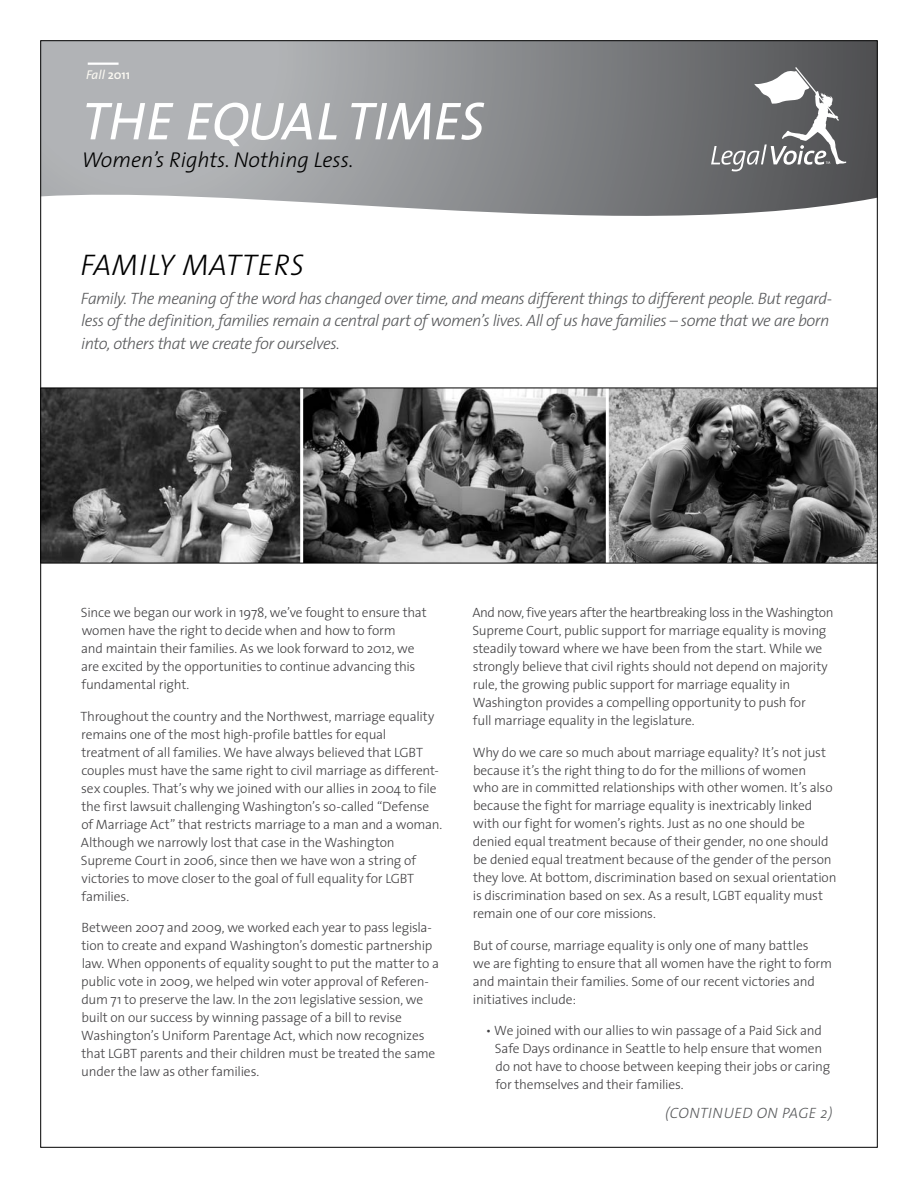
<style>
.page{position:relative;width:918px;height:1188px;background:#fff}
.page>*{position:absolute;margin:0;border:0;box-sizing:border-box;transform-origin:0 0}
.t1{font:italic 53.85px "The Sans Caps";color:#fff}
.t2{font:italic 300 30px "The Sans";letter-spacing:.02em;color:#000}
.t3{font:italic 300 21.45px "The Sans";color:#000}
.t4{font:italic 300 16.5px/22.5px "The Sans";letter-spacing:-.03em;color:#58595b}
.t5{font:italic 300 15px "The Sans";letter-spacing:.045em;color:#58595b}
.t6{font:300 13.5px/18px "The Sans";letter-spacing:-.015em;color:#414042}
.t7{font:italic 12.75px "The Sans";color:#fcfaf3}
.s1{font-weight:600;font-style:normal}
</style>
<div class="page">
<svg style="left:42px;top:42px;width:834px;height:174px;background:#959799"></svg>
<svg style="left:188px;top:103px;width:124px;height:43px"></svg>
<svg style="left:318px;top:103px;width:19px;height:36px"></svg>
<hr style="left:88px;top:63px;width:31px;height:2px;background:#fff">
<svg style="left:711px;top:67px;width:135px;height:104px"></svg>
<img style="left:42px;top:389px;width:834px;height:174px">
<hr style="left:300px;top:388px;width:3px;height:175px;background:#fff">
<hr style="left:606px;top:388px;width:3px;height:175px;background:#fff">
<hr style="left:40px;top:388px;width:838px;height:1px;background:#000">
<hr style="left:40px;top:563px;width:838px;height:1px;background:#000">
<p class="t7" style="left:86px;top:64px;width:46px">Fall <span class="s1">2011</span></p>
<h1 class="t1" style="left:82px;top:76px;width:92px">THE</h1>
<h1 class="t1" style="left:347px;top:76px;width:140px">TIMES</h1>
<h3 class="t3" style="left:82px;top:142px;width:273px">Women’s Rights. Nothing Less.</h3>
<h2 class="t2" style="left:81px;top:240px;width:225px">Family Matters</h2>
<p class="t4" style="left:81px;top:286px;width:753px">Family. The meaning of the word has changed over time, and means different things to different people. But regard&shy;less of the definition, families remain a central part of women’s lives. All of us have families – some that we are born into, others that we create for ourselves.</p>
<p class="t6" style="left:81px;top:603px;width:347px">Since we began our work in 1978, we’ve fought to ensure that women have the right to decide when and how to form<br>and maintain their families. As we look forward to 2012, we are excited by the opportunities to continue advancing this fundamental right.</p>
<p class="t6" style="left:80px;top:707px;width:363px">Throughout the country and the Northwest, marriage equality remains one of the most high-profile battles for equal treatment of all families. We have always believed that LGBT couples must have the same right to civil marriage as different&shy;sex couples. That’s why we joined with our allies in 2004 to file the first lawsuit challenging Washington’s so-called “Defense of Marriage Act” that restricts marriage to a man and a woman.<br>Although we narrowly lost that case in the Washington Supreme Court in 2006, since then we have won a string of victories to move closer to the goal of full equality for LGBT families.</p>
<p class="t6" style="left:81px;top:918px;width:359px">Between 2007 and 2009, we worked each year to pass legisla&shy;tion to create and expand Washington’s domestic partnership law. When opponents of equality sought to put the matter to a public vote in 2009, we helped win voter approval of Referen&shy;dum 71 to preserve the law. In the 2011 legislative session, we built on our success by winning passage of a bill to revise Washington’s Uniform Parentage Act, which now recognizes that LGBT parents and their children must be treated the same under the law as other families.</p>
<p class="t6" style="left:472px;top:603px;width:363px">And now, five years after the heartbreaking loss in the Washington Supreme Court, public support for marriage equality is moving steadily toward where we have been from the start. While we strongly believe that civil rights should not depend on majority rule, the growing public support for marriage equality in Washington provides a compelling opportunity to push for<br>full marriage equality in the legislature.</p>
<p class="t6" style="left:473px;top:743px;width:365px">Why do we care so much about marriage equality? It’s not just because it’s the right thing to do for the millions of women<br>who are in committed relationships with other women. It’s also because the fight for marriage equality is inextricably linked with our fight for women’s rights. Just as no one should be denied equal treatment because of their gender, no one should be denied equal treatment because of the gender of the person they love. At bottom, discrimination based on sexual orientation is discrimination based on sex. As a result, LGBT equality must remain one of our core missions.</p>
<p class="t6" style="left:473px;top:936px;width:361px">But of course, marriage equality is only one of many battles<br>we are fighting to ensure that all women have the right to form and maintain their families. Some of our recent victories and initiatives include:</p>
<p class="t6" style="left:495px;top:1021px;width:337px;text-indent:-9px">• We joined with our allies to win passage of a Paid Sick and Safe Days ordinance in Seattle to help ensure that women do not have to choose between keeping their jobs or caring for themselves and their families.</p>
<p class="t5" style="left:665px;top:1101px;width:169px">(continued on Page 2)</p>
</div>
